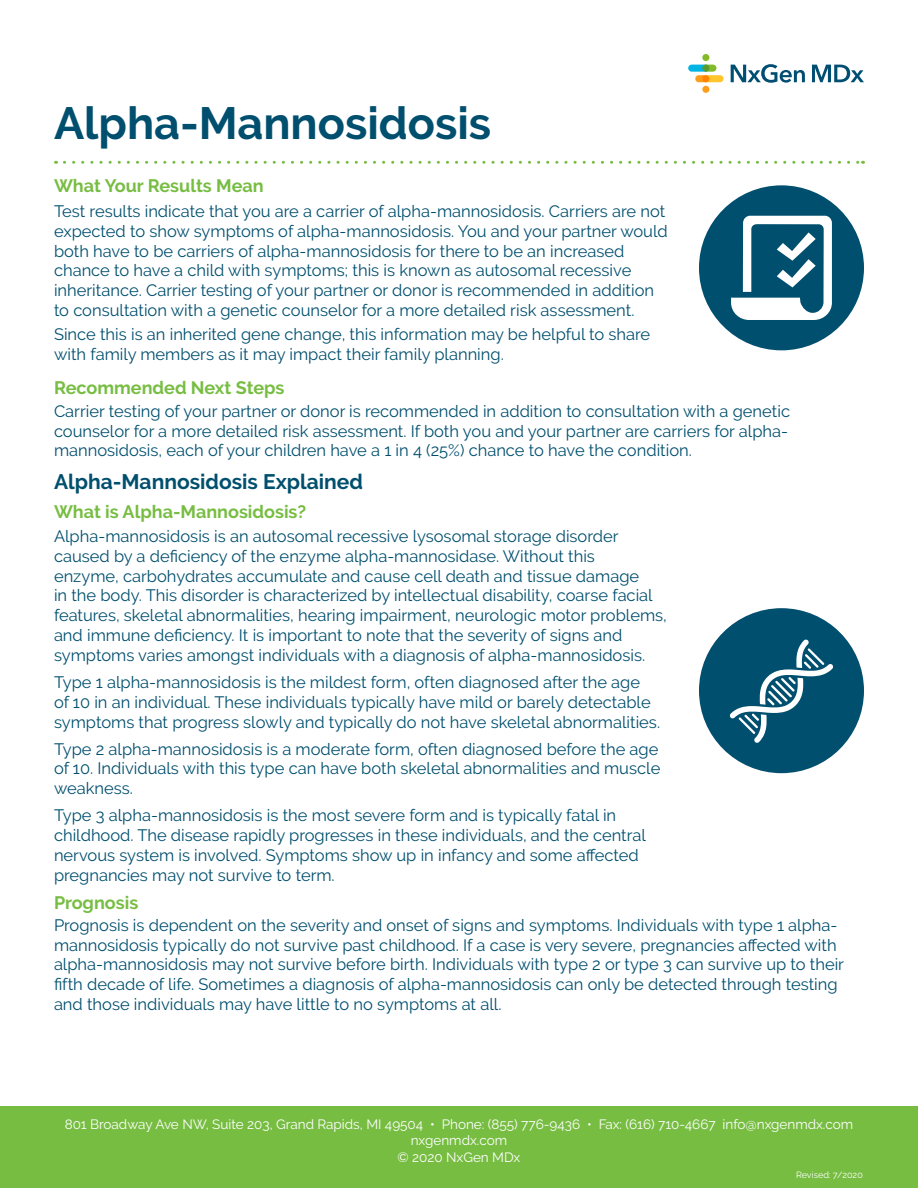
<style>
.page{position:relative;width:918px;height:1188px;background:#fff}
.page>*{position:absolute;margin:0;border:0;box-sizing:border-box;transform-origin:0 0}
.t1{font:700 45px "Raleway";color:#014f6e}
.t2{font:700 21px "Raleway";color:#014f6e}
.t3{font:700 18px "Raleway";color:#77bd42}
.t4{font:16.5px/19.8px "Raleway";color:#014f6e}
.t5{font:13.5px/16.2px "Raleway";color:#fff;text-align:center}
.t6{font:9px "Raleway";color:#fff}
</style>
<div class="page">
<div style="left:0;top:1106px;width:918px;height:82px;background:#77bd42"></div>
<svg style="left:812px;top:65px;width:52px;height:17px"></svg>
<svg style="left:731px;top:64px;width:74px;height:19px"></svg>
<svg style="left:688px;top:65px;width:36px;height:17px"></svg>
<div style="left:702px;top:54px;width:7px;height:7px;background:#82bb27;border-radius:50%"></div>
<div style="left:702px;top:86px;width:7px;height:7px;background:#ff9d1b;border-radius:50%"></div>
<div style="left:702px;top:65px;width:7px;height:7px;background:#589b31;border-radius:50%"></div>
<div style="left:702px;top:75px;width:7px;height:7px;background:#ff8200;border-radius:50%"></div>
<div style="left:699px;top:608px;width:165px;height:165px;background:#014f6e;border-radius:50%"></div>
<svg style="left:730px;top:639px;width:103px;height:104px"></svg>
<div style="left:699px;top:185px;width:165px;height:165px;background:#014f6e;border-radius:50%"></div>
<svg style="left:731px;top:216px;width:101px;height:104px"></svg>
<svg style="left:64px;top:161px;width:799px;height:3px"></svg>
<p class="t1" style="left:54px;top:97px;width:439px">Alpha-Mannosidosis</p>
<p class="t3" style="left:54px;top:176px;width:211px">What Your Results Mean</p>
<p class="t4" style="left:54px;top:201px;width:615px">Test results indicate that you are a carrier of alpha-mannosidosis. Carriers are not expected to show symptoms of alpha-mannosidosis. You and your partner would both have to be carriers of alpha-mannosidosis for there to be an increased chance to have a child with symptoms; this is known as autosomal recessive inheritance. Carrier testing of your partner or donor is recommended in addition to consultation with a genetic counselor for a more detailed risk assessment.</p>
<p class="t4" style="left:54px;top:325px;width:598px">Since this is an inherited gene change, this information may be helpful to share with family members as it may impact their family planning.</p>
<p class="t3" style="left:54px;top:377px;width:232px">Recommended Next Steps</p>
<p class="t4" style="left:54px;top:401px;width:738px;text-align:justify">Carrier testing of your partner or donor is recommended in addition to consultation with a genetic counselor for a more detailed risk assessment. If both you and your partner are carriers for alpha&shy;mannosidosis, each of your children have a 1 in 4 (25%) chance to have the condition.</p>
<p class="t2" style="left:54px;top:469px;width:311px">Alpha-Mannosidosis Explained</p>
<p class="t3" style="left:54px;top:501px;width:254px">What is Alpha-Mannosidosis?</p>
<p class="t4" style="left:54px;top:526px;width:614px">Alpha-mannosidosis is an autosomal recessive lysosomal storage disorder caused by a deficiency of the enzyme alpha-mannosidase. Without this<br>enzyme, carbohydrates accumulate and cause cell death and tissue damage<br>in the body. This disorder is characterized by intellectual disability, coarse facial features, skeletal abnormalities, hearing impairment, neurologic motor problems, and immune deficiency. It is important to note that the severity of signs and symptoms varies amongst individuals with a diagnosis of alpha-mannosidosis.</p>
<p class="t4" style="left:54px;top:672px;width:608px">Type 1 alpha-mannosidosis is the mildest form, often diagnosed after the age<br>of 10 in an individual. These individuals typically have mild or barely detectable symptoms that progress slowly and typically do not have skeletal abnormalities.</p>
<p class="t4" style="left:54px;top:739px;width:608px;text-align:justify">Type 2 alpha-mannosidosis is a moderate form, often diagnosed before the age of 10. Individuals with this type can have both skeletal abnormalities and muscle weakness.</p>
<p class="t4" style="left:54px;top:806px;width:593px">Type 3 alpha-mannosidosis is the most severe form and is typically fatal in childhood. The disease rapidly progresses in these individuals, and the central nervous system is involved. Symptoms show up in infancy and some affected pregnancies may not survive to term.</p>
<p class="t3" style="left:54px;top:893px;width:86px">Prognosis</p>
<p class="t4" style="left:54px;top:915px;width:792px">Prognosis is dependent on the severity and onset of signs and symptoms. Individuals with type 1 alpha&shy;mannosidosis typically do not survive past childhood. If a case is very severe, pregnancies affected with alpha-mannosidosis may not survive before birth. Individuals with type 2 or type 3 can survive up to their fifth decade of life. Sometimes a diagnosis of alpha-mannosidosis can only be detected through testing and those individuals may have little to no symptoms at all.</p>
<p class="t5" style="left:65px;top:1116px;width:790px">801 Broadway Ave NW, Suite 203, Grand Rapids, MI 49504 • Phone: (855) 776-9436 • Fax: (616) 710-4667 info@nxgenmdx.com nxgenmdx.com</p>
<p class="t5" style="left:398px;top:1149px;width:124px">© 2020 NxGen MDx</p>
<p class="t6" style="left:796px;top:1170px;width:68px">Revised: 7/2020</p>
</div>
